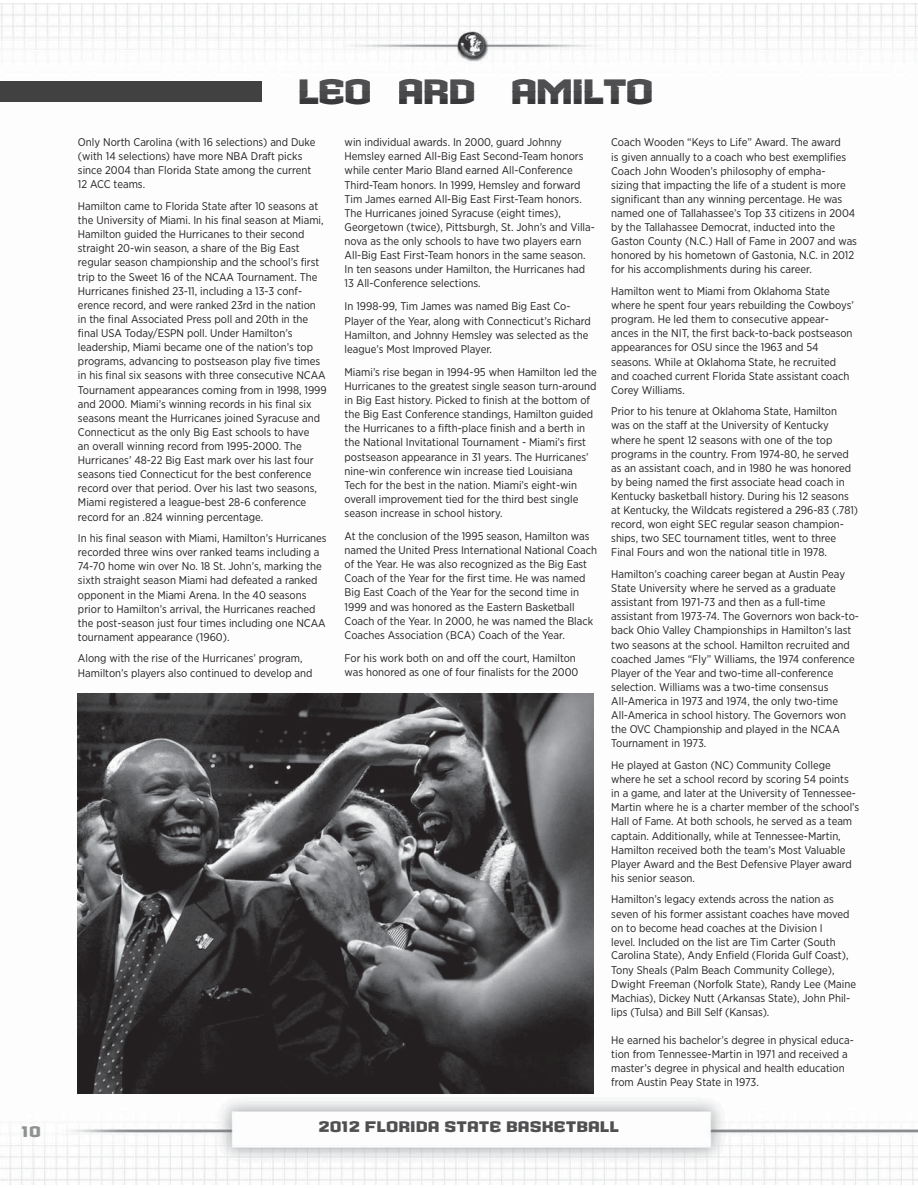
<style>
.page{position:relative;width:918px;height:1188px;background:#fff}
.page>*{position:absolute;margin:0;border:0;box-sizing:border-box;transform-origin:0 0}
.t1{font:700 34.2px "Seminole";letter-spacing:-.05em;color:#4f4f51}
.t2{font:700 14.85px "Seminole";color:#4f4f51}
.t3{font:700 14.85px "Seminole";color:#8e9092}
.t4{font:11.1px/14.1px "Gotham Narrow";color:#231f20}
</style>
<div class="page">
<img style="left:0;top:4px;width:918px;height:1180px">
<div style="left:0;top:81px;width:261px;height:20px;background:#414142"></div>
<img style="left:78px;top:693px;width:515px;height:400px">
<h1 class="t1" style="left:297px;top:79px;width:358px">LEO ARD AMILTO</h1>
<p class="t4" style="left:78px;top:136px;width:239px">Only North Carolina (with 16 selections) and Duke (with 14 selections) have more NBA Draft picks since 2004 than Florida State among the current 12 ACC teams.</p>
<p class="t4" style="left:78px;top:200px;width:250px">Hamilton came to Florida State after 10 seasons at the University of Miami. In his final season at Miami, Hamilton guided the Hurricanes to their second straight 20-win season, a share of the Big East regular season championship and the school’s first trip to the Sweet 16 of the NCAA Tournament. The Hurricanes finished 23-11, including a 13-3 conf&shy;erence record, and were ranked 23rd in the nation in the final Associated Press poll and 20th in the final USA Today/ESPN poll. Under Hamilton’s leadership, Miami became one of the nation’s top programs, advancing to postseason play five times in his final six seasons with three consecutive NCAA Tournament appearances coming from in 1998, 1999 and 2000. Miami’s winning records in his final six seasons meant the Hurricanes joined Syracuse and Connecticut as the only Big East schools to have<br>an overall winning record from 1995-2000. The Hurricanes’ 48-22 Big East mark over his last four seasons tied Connecticut for the best conference record over that period. Over his last two seasons, Miami registered a league-best 28-6 conference record for an .824 winning percentage.</p>
<p class="t4" style="left:78px;top:532px;width:250px">In his final season with Miami, Hamilton’s Hurricanes recorded three wins over ranked teams including a 74-70 home win over No. 18 St. John’s, marking the sixth straight season Miami had defeated a ranked opponent in the Miami Arena. In the 40 seasons prior to Hamilton’s arrival, the Hurricanes reached the post-season just four times including one NCAA tournament appearance (1960).</p>
<p class="t4" style="left:78px;top:652px;width:236px">Along with the rise of the Hurricanes’ program,<br>Hamilton’s players also continued to develop and</p>
<p class="t4" style="left:345px;top:136px;width:252px">win individual awards. In 2000, guard Johnny Hemsley earned All-Big East Second-Team honors while center Mario Bland earned All-Conference Third-Team honors. In 1999, Hemsley and forward Tim James earned All-Big East First-Team honors.<br>The Hurricanes joined Syracuse (eight times), Georgetown (twice), Pittsburgh, St. John’s and Villa&shy;nova as the only schools to have two players earn All-Big East First-Team honors in the same season.<br>In ten seasons under Hamilton, the Hurricanes had 13 All-Conference selections.</p>
<p class="t4" style="left:345px;top:300px;width:248px">In 1998-99, Tim James was named Big East Co-Player of the Year, along with Connecticut’s Richard Hamilton, and Johnny Hemsley was selected as the league’s Most Improved Player.</p>
<p class="t4" style="left:345px;top:365px;width:254px">Miami’s rise began in 1994-95 when Hamilton led the Hurricanes to the greatest single season turn-around in Big East history. Picked to finish at the bottom of the Big East Conference standings, Hamilton guided the Hurricanes to a fifth-place finish and a berth in the National Invitational Tournament - Miami’s first postseason appearance in 31 years. The Hurricanes’ nine-win conference win increase tied Louisiana Tech for the best in the nation. Miami’s eight-win overall improvement tied for the third best single season increase in school history.</p>
<p class="t4" style="left:345px;top:530px;width:254px">At the conclusion of the 1995 season, Hamilton was named the United Press International National Coach of the Year. He was also recognized as the Big East Coach of the Year for the first time. He was named Big East Coach of the Year for the second time in 1999 and was honored as the Eastern Basketball Coach of the Year. In 2000, he was named the Black Coaches Association (BCA) Coach of the Year.</p>
<p class="t4" style="left:345px;top:651px;width:235px">For his work both on and off the court, Hamilton was honored as one of four finalists for the 2000</p>
<p class="t4" style="left:611px;top:136px;width:247px">Coach Wooden “Keys to Life” Award. The award<br>is given annually to a coach who best exemplifies Coach John Wooden’s philosophy of empha-<br>sizing that impacting the life of a student is more significant than any winning percentage. He was named one of Tallahassee’s Top 33 citizens in 2004 by the Tallahassee Democrat, inducted into the Gaston County (N.C.) Hall of Fame in 2007 and was honored by his hometown of Gastonia, N.C. in 2012 for his accomplishments during his career.</p>
<p class="t4" style="left:611px;top:285px;width:244px">Hamilton went to Miami from Oklahoma State where he spent four years rebuilding the Cowboys’ program. He led them to consecutive appear&shy;ances in the NIT, the first back-to-back postseason appearances for OSU since the 1963 and 54 seasons. While at Oklahoma State, he recruited and coached current Florida State assistant coach Corey Williams.</p>
<p class="t4" style="left:611px;top:405px;width:248px">Prior to his tenure at Oklahoma State, Hamilton was on the staff at the University of Kentucky where he spent 12 seasons with one of the top programs in the country. From 1974-80, he served as an assistant coach, and in 1980 he was honored by being named the first associate head coach in Kentucky basketball history. During his 12 seasons at Kentucky, the Wildcats registered a 296-83 (.781) record, won eight SEC regular season champion&shy;ships, two SEC tournament titles, went to three Final Fours and won the national title in 1978.</p>
<p class="t4" style="left:611px;top:568px;width:249px">Hamilton’s coaching career began at Austin Peay State University where he served as a graduate assistant from 1971-73 and then as a full-time assistant from 1973-74. The Governors won back-to&shy;back Ohio Valley Championships in Hamilton’s last two seasons at the school. Hamilton recruited and coached James “Fly” Williams, the 1974 conference Player of the Year and two-time all-conference selection. Williams was a two-time consensus All-America in 1973 and 1974, the only two-time All-America in school history. The Governors won the OVC Championship and played in the NCAA Tournament in 1973.</p>
<p class="t4" style="left:611px;top:759px;width:250px">He played at Gaston (NC) Community College where he set a school record by scoring 54 points in a game, and later at the University of Tennessee-Martin where he is a charter member of the school’s Hall of Fame. At both schools, he served as a team captain. Additionally, while at Tennessee-Martin, Hamilton received both the team’s Most Valuable Player Award and the Best Defensive Player award his senior season.</p>
<p class="t4" style="left:611px;top:893px;width:246px">Hamilton’s legacy extends across the nation as seven of his former assistant coaches have moved on to become head coaches at the Division I<br>level. Included on the list are Tim Carter (South Carolina State), Andy Enfield (Florida Gulf Coast), Tony Sheals (Palm Beach Community College), Dwight Freeman (Norfolk State), Randy Lee (Maine Machias), Dickey Nutt (Arkansas State), John Phil&shy;lips (Tulsa) and Bill Self (Kansas).</p>
<p class="t4" style="left:611px;top:1034px;width:244px">He earned his bachelor’s degree in physical educa&shy;tion from Tennessee-Martin in 1971 and received a master’s degree in physical and health education from Austin Peay State in 1973.</p>
<h2 class="t3" style="left:21px;top:1126px;width:21px">10</h2>
<h2 class="t2" style="left:319px;top:1122px;width:302px">2012 FLORIDA STATE BASKETBALL</h2>
</div>
